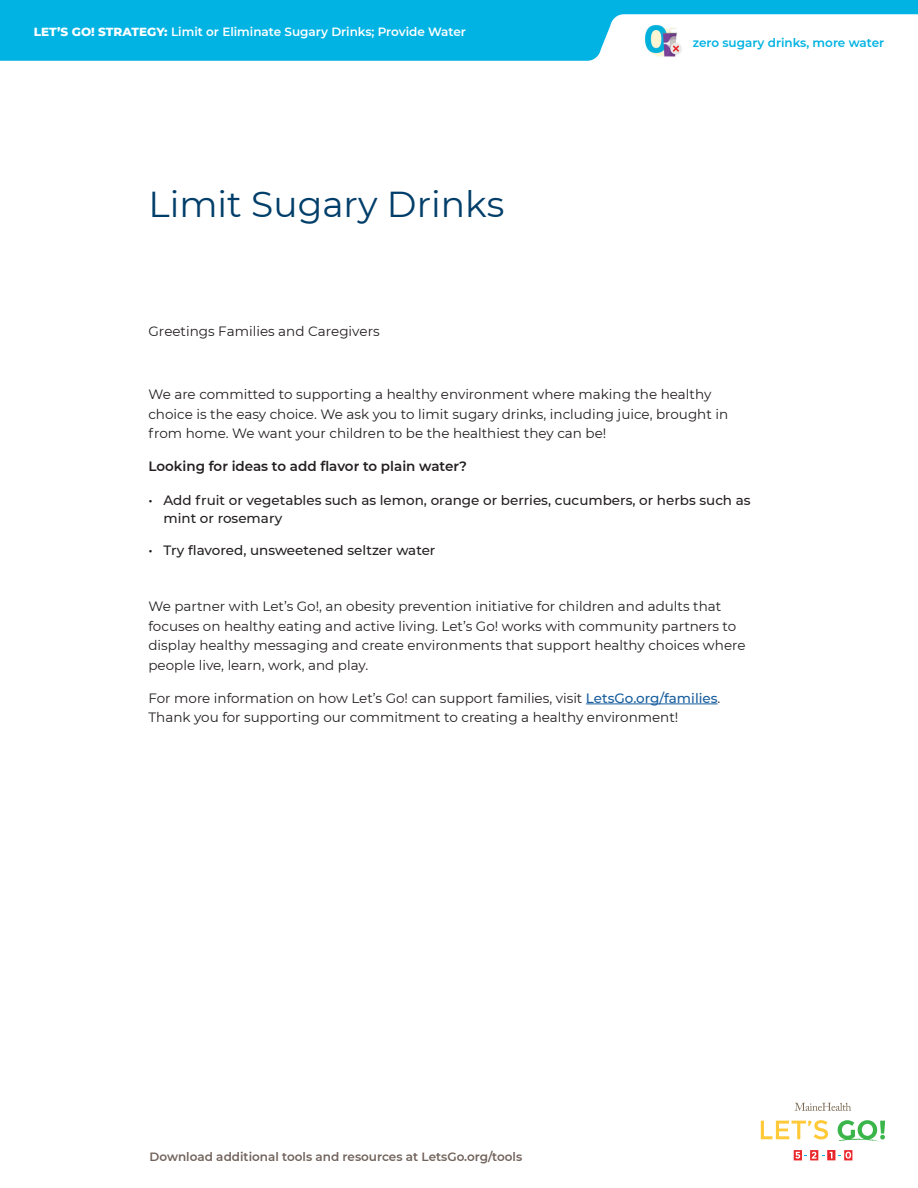
<style>
.page{position:relative;width:918px;height:1188px;background:#fff}
.page>*{position:absolute;margin:0;border:0;box-sizing:border-box;transform-origin:0 0}
.Intro{font:36px "Montserrat";color:#003e69}
.body{font:13.5px/19.5px "Montserrat";color:#231f20}
.Intro-2{font:13.5px/19.5px "Montserrat";color:#231f20}
.t1{font:500 13.5px/18px "Montserrat";color:#231f20}
.Intro-3{font:600 13.5px "Montserrat";color:#231f20}
.bullets{font:600 12px "Montserrat";color:#fff}
.Smaller_body{font:600 12px "Montserrat";color:#71635c}
.bullets-2{font:600 12px "Montserrat";color:#00b3e3}
.s1{font-weight:800}
.s2{font-weight:500;color:#175d9e}
</style>
<div class="page">
<hr style="left:586px;top:704px;width:132px;height:1px;background:#175d9e">
<svg style="left:795px;top:1103px;width:56px;height:8px"></svg>
<svg style="left:761px;top:1120px;width:67px;height:19px"></svg>
<svg style="left:838px;top:1120px;width:47px;height:22px"></svg>
<svg style="left:794px;top:1150px;width:58px;height:10px"></svg>
<svg style="left:0;top:0;width:918px;height:61px;fill:#00b3e3"></svg>
<img style="left:637px;top:24px;width:49px;height:32px">
<p class="bullets" style="left:34px;top:23px;width:434px"><span class="s1">LET’S GO! STRATEGY:</span> Limit or Eliminate Sugary Drinks; Provide Water</p>
<p class="Intro" style="left:148px;top:180px;width:357px">Limit Sugary Drinks</p>
<p class="Intro-2" style="left:148px;top:321px;width:233px">Greetings Families and Caregivers</p>
<p class="bullets-2" style="left:693px;top:34px;width:193px">zero sugary drinks, more water</p>
<p class="Intro-2" style="left:148px;top:384px;width:581px">We are committed to supporting a healthy environment where making the healthy choice is the easy choice. We ask you to limit sugary drinks, including juice, brought in from home. We want your children to be the healthiest they can be!</p>
<p class="Intro-3" style="left:148px;top:457px;width:320px">Looking for ideas to add flavor to plain water?</p>
<p class="t1" style="left:164px;top:491px;width:589px;text-indent:-15px">• Add fruit or vegetables such as lemon, orange or berries, cucumbers, or herbs such as mint or rosemary</p>
<p class="t1" style="left:148px;top:541px;width:288px">• Try flavored, unsweetened seltzer water</p>
<p class="body" style="left:148px;top:596px;width:599px">We partner with Let’s Go!, an obesity prevention initiative for children and adults that focuses on healthy eating and active living. Let’s Go! works with community partners to display healthy messaging and create environments that support healthy choices where people live, learn, work, and play.</p>
<p class="body" style="left:148px;top:688px;width:573px">For more information on how Let’s Go! can support families, visit <span class="s2">LetsGo.org/families</span>.<br>Thank you for supporting our commitment to creating a healthy environment!</p>
<p class="Smaller_body" style="left:150px;top:1148px;width:374px">Download additional tools and resources at LetsGo.org/tools</p>
</div>
